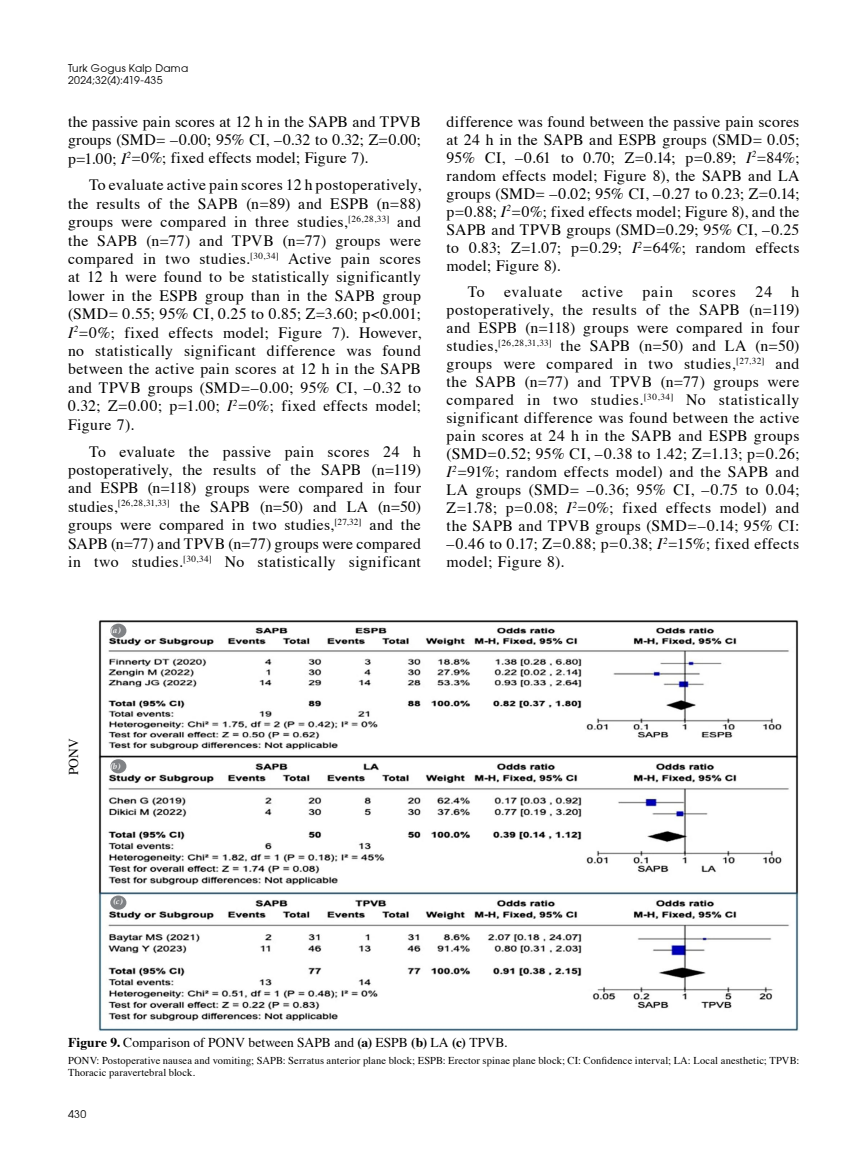
<style>
.page{position:relative;width:859px;height:1170px;background:#fff}
.page>*{position:absolute;margin:0;border:0;box-sizing:border-box;transform-origin:0 0}
.t1{font:15.75px/18px "Times";letter-spacing:.025em;color:#000;text-align:justify}
.t2{font:13.5px "Times";color:#000}
.t3{font:10.5px/12.6px "Times";letter-spacing:.01em;color:#000}
.t4{font:10.5px/12.6px "Avant Garde";letter-spacing:.03em;color:#000}
.t5{font:italic 700 8.25px "Palatino";color:#fff}
.s1{font-style:italic}
.s2{font-weight:700}
</style>
<div class="page">
<img style="left:98px;top:620px;width:701px;height:411px">
<div style="left:110px;top:623px;width:16px;height:14px;background:#808285;border-radius:50%"></div>
<div style="left:110px;top:759px;width:16px;height:14px;background:#808285;border-radius:50%"></div>
<div style="left:110px;top:895px;width:16px;height:14px;background:#808285;border-radius:50%"></div>
<p class="t4" style="left:68px;top:61px;width:122px">Turk Gogus Kalp Dama<br>2024;32(4):419-435</p>
<p class="t1" style="left:68px;top:111px;width:354px;line-height:18.5px">the passive pain scores at 12 h in the SAPB and TPVB groups (SMD= –0.00; 95% CI, –0.32 to 0.32; Z=0.00; p=1.00; <span class="s1">I</span><sup>2</sup>=0%; fixed effects model; Figure 7).</p>
<p class="t1" style="left:68px;top:174px;width:354px;line-height:18.5px;text-indent:21px">To evaluate active pain scores 12 h postoperatively, the results of the SAPB (n=89) and ESPB (n=88) groups were compared in three studies,<sup>[26,28,33]</sup> and the SAPB (n=77) and TPVB (n=77) groups were compared in two studies.<sup>[30,34]</sup> Active pain scores at 12 h were found to be statistically significantly lower in the ESPB group than in the SAPB group (SMD= 0.55; 95% CI, 0.25 to 0.85; Z=3.60; p&lt;0.001; <span class="s1">I</span><sup>2</sup>=0%; fixed effects model; Figure 7). However, no statistically significant difference was found between the active pain scores at 12 h in the SAPB and TPVB groups (SMD=–0.00; 95% CI, –0.32 to 0.32; Z=0.00; p=1.00; <span class="s1">I</span><sup>2</sup>=0%; fixed effects model; Figure 7).</p>
<p class="t1" style="left:68px;top:440px;width:354px;line-height:18.5px;text-indent:21px">To evaluate the passive pain scores 24 h postoperatively, the results of the SAPB (n=119) and ESPB (n=118) groups were compared in four studies,<sup>[26,28,31,33]</sup> the SAPB (n=50) and LA (n=50) groups were compared in two studies,<sup>[27,32]</sup> and the SAPB (n=77) and TPVB (n=77) groups were compared in two studies.<sup>[30,34]</sup> No statistically significant</p>
<p class="t5" style="left:110px;top:623px;width:11px">(a)</p>
<p class="t1" style="left:446px;top:111px;width:354px">difference was found between the passive pain scores at 24 h in the SAPB and ESPB groups (SMD= 0.05; 95% CI, –0.61 to 0.70; Z=0.14; p=0.89; <span class="s1">I</span><sup>2</sup>=84%; random effects model; Figure 8), the SAPB and LA groups (SMD= –0.02; 95% CI, –0.27 to 0.23; Z=0.14; p=0.88; <span class="s1">I</span><sup>2</sup>=0%; fixed effects model; Figure 8), and the SAPB and TPVB groups (SMD=0.29; 95% CI, –0.25 to 0.83; Z=1.07; p=0.29; <span class="s1">I</span><sup>2</sup>=64%; random effects model; Figure 8).</p>
<p class="t1" style="left:446px;top:281px;width:354px;text-indent:21px">To evaluate active pain scores 24 h postoperatively, the results of the SAPB (n=119) and ESPB (n=118) groups were compared in four studies,<sup>[26,28,31,33]</sup> the SAPB (n=50) and LA (n=50) groups were compared in two studies,<sup>[27,32]</sup> and the SAPB (n=77) and TPVB (n=77) groups were compared in two studies.<sup>[30,34]</sup> No statistically significant difference was found between the active pain scores at 24 h in the SAPB and ESPB groups (SMD=0.52; 95% CI, –0.38 to 1.42; Z=1.13; p=0.26; <span class="s1">I</span><sup>2</sup>=91%; random effects model) and the SAPB and LA groups (SMD= –0.36; 95% CI, –0.75 to 0.04; Z=1.78; p=0.08; <span class="s1">I</span><sup>2</sup>=0%; fixed effects model) and the SAPB and TPVB groups (SMD=–0.14; 95% CI: –0.46 to 0.17; Z=0.88; p=0.38; <span class="s1">I</span><sup>2</sup>=15%; fixed effects model; Figure 8).</p>
<p class="t2" style="left:61px;top:775px;width:39px;rotate:-90deg">PONV</p>
<p class="t5" style="left:110px;top:759px;width:11px">(b)</p>
<p class="t5" style="left:113px;top:894px;width:10px">(c)</p>
<p class="t2" style="left:68px;top:1029px;width:441px"><span class="s2">Figure 9.</span> Comparison of PONV between SAPB and <span class="s2">(a)</span> ESPB <span class="s2">(b)</span> LA <span class="s2">(c)</span> TPVB.</p>
<p class="t3" style="left:68px;top:1052px;width:733px">PONV: Postoperative nausea and vomiting; SAPB: Serratus anterior plane block; ESPB: Erector spinae plane block; CI: Confidence interval; LA: Local anesthetic; TPVB:<br>Thoracic paravertebral block.</p>
<p class="t4" style="left:68px;top:1107px;width:20px">430</p>
</div>
